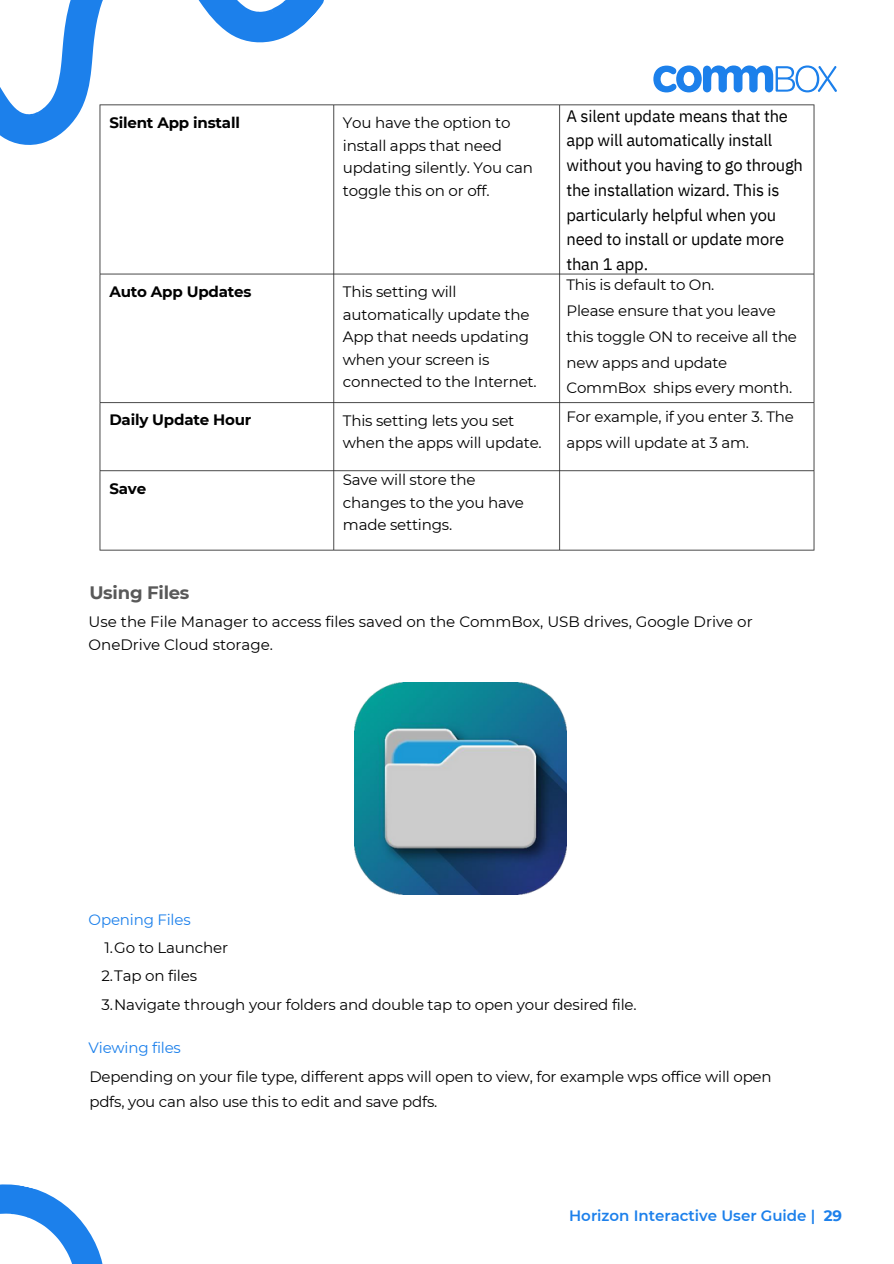
<style>
.page{position:relative;width:894px;height:1264px;background:#fff}
.page>*{position:absolute;margin:0;border:0;box-sizing:border-box;transform-origin:0 0}
.t1{font:700 18px "Montserrat";letter-spacing:-.015em;color:#595959}
.t2{font:16.5px/24.8px "IBM Plex Sans";letter-spacing:-.015em;color:#000}
.t3{font:15px/22.5px "Montserrat";letter-spacing:-.015em;color:#000}
.t4{font:700 15px "Montserrat";letter-spacing:-.015em;color:#000}
.t5{font:600 15px "Montserrat";color:#1c80eb}
.t6{font:15px "Montserrat";letter-spacing:-.015em;color:#1c80eb}
.s1{font-weight:700}
</style>
<div class="page">
<img style="left:99px;top:104px;width:716px;height:447px">
<img style="left:354px;top:682px;width:212px;height:212px">
<svg style="left:0;top:0;width:331px;height:350px"></svg>
<svg style="left:0;top:1184px;width:103px;height:79px"></svg>
<svg style="left:653px;top:65px;width:183px;height:27px"></svg>
<p class="t3" style="left:343px;top:112px;width:191px">You have the option to install apps that need updating silently. You can toggle this on or off.</p>
<h2 class="t2" style="left:566px;top:103px;width:238px">A silent update means that the app will automatically install without you having to go through the installation wizard. This is particularly helpful when you need to install or update more than 1 app.</h2>
<p class="t3" style="left:343px;top:280px;width:195px">This setting will automatically update the<br>App that needs updating when your screen is connected to the Internet.</p>
<h3 class="t4" style="left:109px;top:114px;width:132px">Silent App install</h3>
<p class="t3" style="left:566px;top:273px;width:149px">This is default to On.</p>
<p class="t3" style="left:566px;top:297px;width:232px;line-height:25.8px">Please ensure that you leave this toggle ON to receive all the new apps and update<br>CommBox ships every month.</p>
<p class="t3" style="left:566px;top:404px;width:229px;line-height:25.8px">For example, if you enter 3. The apps will update at 3 am.</p>
<h3 class="t4" style="left:109px;top:282px;width:144px">Auto App Updates</h3>
<h3 class="t4" style="left:109px;top:411px;width:143px">Daily Update Hour</h3>
<h3 class="t3" style="left:343px;top:409px;width:200px">This setting lets you set when the apps will update.</h3>
<p class="t3" style="left:343px;top:469px;width:182px">Save will store the changes to the you have made settings.</p>
<p class="t4" style="left:109px;top:479px;width:38px">Save</p>
<p class="t1" style="left:89px;top:582px;width:102px">Using Files</p>
<h1 class="t3" style="left:89px;top:610px;width:665px">Use the File Manager to access files saved on the CommBox, USB drives, Google Drive or<br>OneDrive Cloud storage.</h1>
<p class="t6" style="left:89px;top:910px;width:103px">Opening Files</p>
<p class="t3" style="left:104px;top:936px;width:125px">1.Go to Launcher</p>
<p class="t3" style="left:101px;top:964px;width:97px">2.Tap on files</p>
<p class="t3" style="left:101px;top:992px;width:536px">3.Navigate through your folders and double tap to open your desired file.</p>
<p class="t6" style="left:88px;top:1038px;width:94px">Viewing files</p>
<p class="t3" style="left:89px;top:1063px;width:683px;line-height:25.8px">Depending on your file type, different apps will open to view, for example wps office will open pdfs, you can also use this to edit and save pdfs.</p>
<p class="t5" style="left:569px;top:1206px;width:274px">Horizon Interactive User Guide | <span class="s1">29</span></p>
</div>
